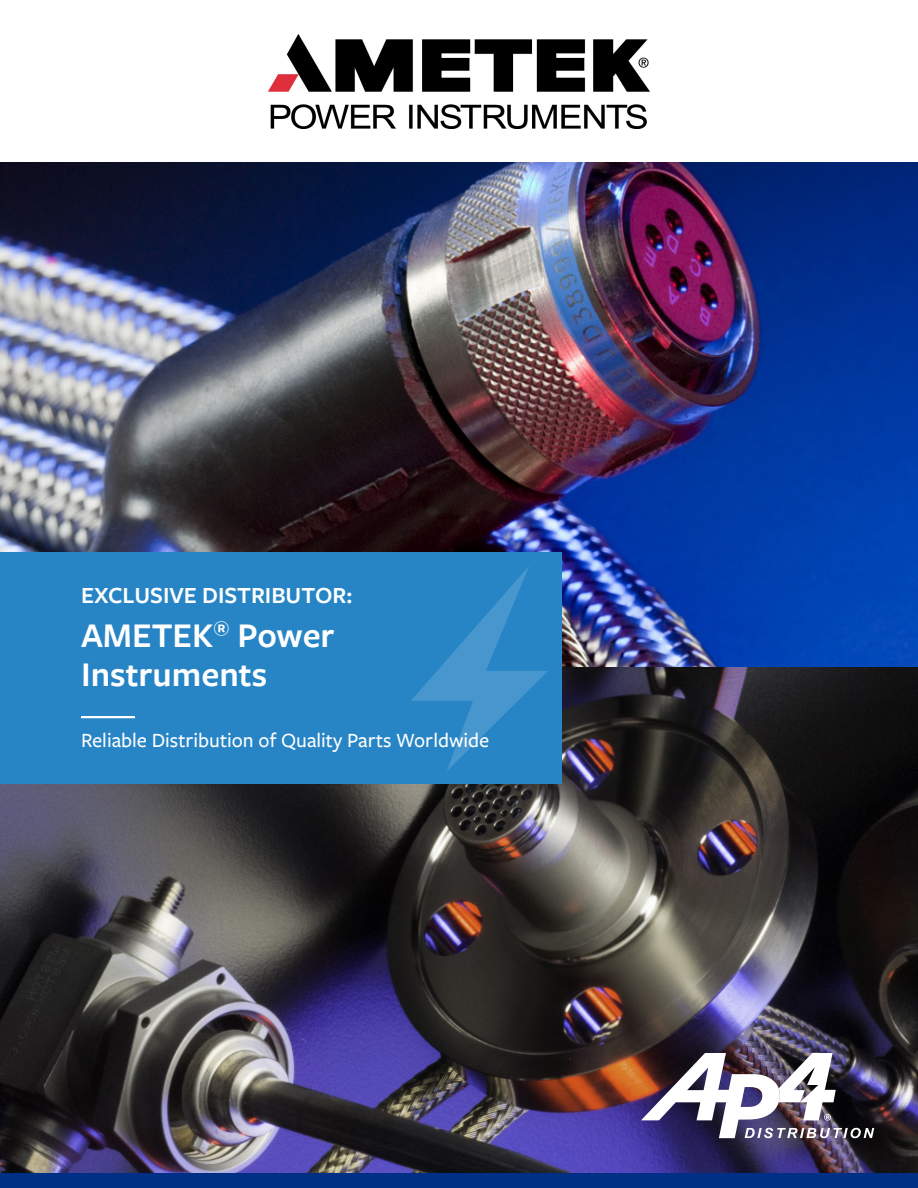
<style>
.page{position:relative;width:918px;height:1188px;background:#fff}
.page>*{position:absolute;margin:0;border:0;box-sizing:border-box;transform-origin:0 0}
.t1{font:600 36px "Freight Sans Pro";color:#fff}
.t2{font:600 24px "Freight Sans Pro";color:#fff}
.t3{font:500 21px "Freight Sans Pro";color:#fff}
</style>
<div class="page">
<img style="left:0;top:162px;width:918px;height:1011px">
<img style="left:268px;top:35px;width:382px;height:94px">
<div style="left:0;top:1173px;width:918px;height:15px;background:#003085"></div>
<img style="left:641px;top:1053px;width:233px;height:85px">
<div style="left:0;top:552px;width:562px;height:232px;background:#2785c6"></div>
<svg style="left:411px;top:566px;width:137px;height:205px"></svg>
<hr style="left:81px;top:716px;width:54px;height:2px;background:#fff">
<p class="t2" style="left:81px;top:579px;width:273px">EXCLUSIVE DISTRIBUTOR:</p>
<p class="t1" style="left:81px;top:610px;width:255px">AMETEK<sup>®</sup> Power</p>
<p class="t1" style="left:81px;top:649px;width:188px">Instruments</p>
<p class="t3" style="left:81px;top:726px;width:410px">Reliable Distribution of Quality Parts Worldwide</p>
</div>
